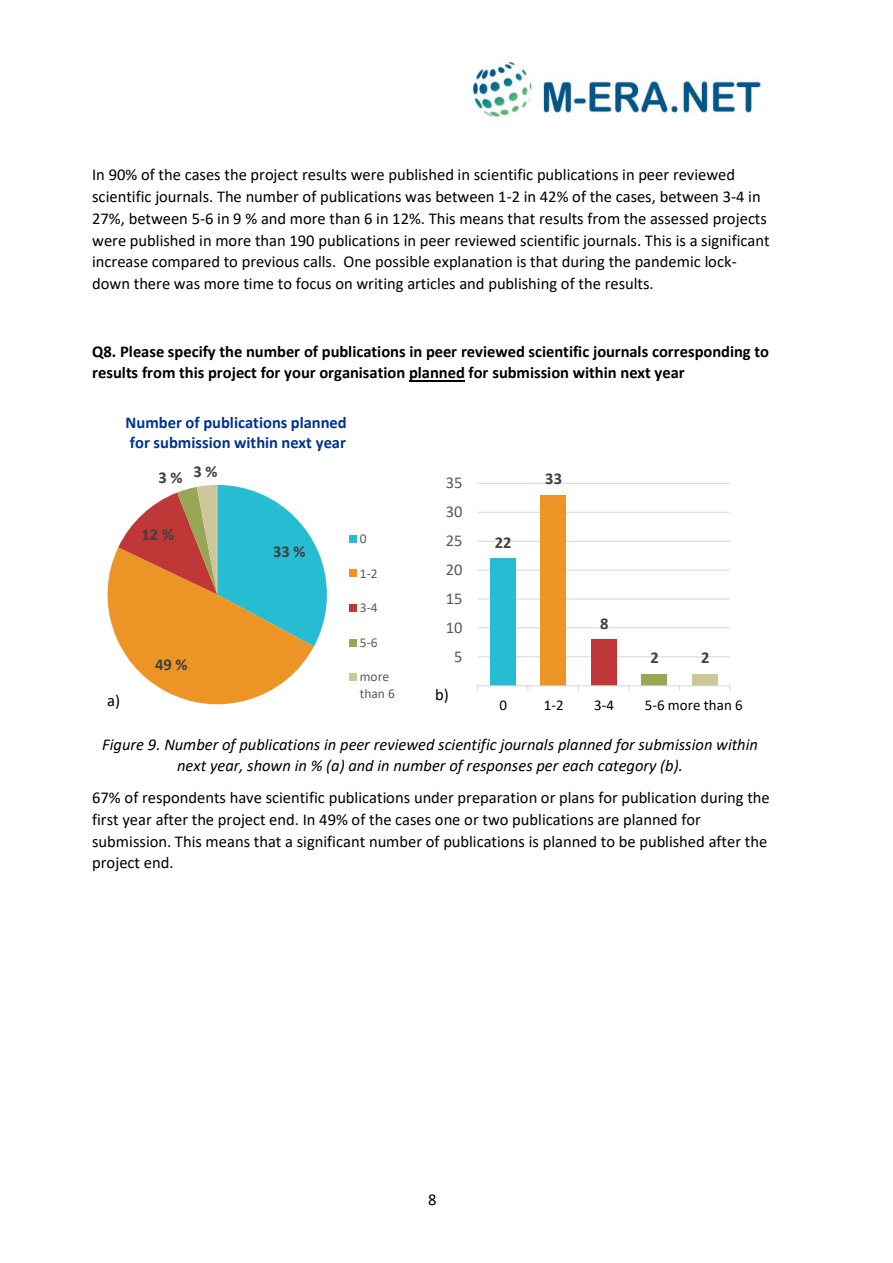
<style>
.page{position:relative;width:893px;height:1263px;background:#fff}
.page>*{position:absolute;margin:0;border:0;box-sizing:border-box;transform-origin:0 0}
.t1{font:16.5px/21.8px "Calibri";color:#000}
.t2{font:700 16.5px/21.6px "Calibri";letter-spacing:-.005em;color:#000}
.t3{font:italic 16.5px/20.9px "Calibri";color:#000;text-align:center}
.t4{font:700 16.5px/20.1px "Calibri";color:#00338d}
.t5{font:700 16.5px "Calibri";letter-spacing:.005em;color:#404040}
.t6{font:16.5px "Calibri";letter-spacing:-.005em;color:#595959}
.t7{font:15px "Calibri";letter-spacing:.005em;color:#000}
.t8{font:13.5px/16.4px "Calibri";color:#595959}
</style>
<div class="page">
<img style="left:471px;top:61px;width:291px;height:57px">
<hr style="left:409px;top:380px;width:56px;height:1px;background:#000">
<svg style="left:107px;top:485px;width:220px;height:220px"></svg>
<div style="left:349px;top:535px;width:7px;height:8px;background:#26bcd2"></div>
<div style="left:349px;top:570px;width:7px;height:7px;background:#ec9526"></div>
<div style="left:349px;top:604px;width:7px;height:8px;background:#bf3737"></div>
<div style="left:349px;top:639px;width:7px;height:7px;background:#99a655"></div>
<div style="left:349px;top:673px;width:7px;height:8px;background:#cec69b"></div>
<div style="left:96px;top:684px;width:50px;height:35px;background:#fff"></div>
<hr style="left:477px;top:656px;width:253px;height:1px;background:#d9d9d9">
<hr style="left:477px;top:627px;width:253px;height:1px;background:#d9d9d9">
<hr style="left:477px;top:599px;width:253px;height:1px;background:#d9d9d9">
<hr style="left:477px;top:570px;width:253px;height:1px;background:#d9d9d9">
<hr style="left:477px;top:541px;width:253px;height:1px;background:#d9d9d9">
<hr style="left:477px;top:512px;width:253px;height:1px;background:#d9d9d9">
<hr style="left:477px;top:483px;width:253px;height:1px;background:#d9d9d9">
<div style="left:490px;top:559px;width:25px;height:127px;background:#26bcd2"></div>
<div style="left:540px;top:495px;width:26px;height:191px;background:#ec9526"></div>
<div style="left:591px;top:640px;width:25px;height:46px;background:#bf3737"></div>
<div style="left:641px;top:674px;width:26px;height:12px;background:#99a655"></div>
<div style="left:692px;top:674px;width:25px;height:12px;background:#cec69b"></div>
<hr style="left:477px;top:685px;width:253px;height:1px;background:#d9d9d9">
<p class="t1" style="left:92px;top:164px;width:679px">In 90% of the cases the project results were published in scientific publications in peer reviewed scientific journals. The number of publications was between 1-2 in 42% of the cases, between 3-4 in 27%, between 5-6 in 9 % and more than 6 in 12%. This means that results from the assessed projects were published in more than 190 publications in peer reviewed scientific journals. This is a significant increase compared to previous calls. One possible explanation is that during the pandemic lock&shy;down there was more time to focus on writing articles and publishing of the results.</p>
<p class="t2" style="left:92px;top:340px;width:678px">Q8. Please specify the number of publications in peer reviewed scientific journals corresponding to results from this project for your organisation planned for submission within next year</p>
<p class="t4" style="left:126px;top:412px;width:223px">Number of publications planned for submission within next year</p>
<p class="t5" style="left:158px;top:464px;width:61px">3 % 3 %</p>
<p class="t5" style="left:141px;top:524px;width:34px">12 %</p>
<p class="t1" style="left:107px;top:689px;width:14px">a)</p>
<p class="t5" style="left:155px;top:654px;width:34px">49 %</p>
<p class="t5" style="left:273px;top:541px;width:34px">33 %</p>
<p class="t8" style="left:360px;top:530px;width:8px">0</p>
<p class="t8" style="left:360px;top:565px;width:19px">1-2</p>
<p class="t8" style="left:360px;top:599px;width:19px">3-4</p>
<p class="t8" style="left:360px;top:634px;width:19px">5-6</p>
<p class="t8" style="left:360px;top:669px;width:37px">more than 6</p>
<p class="t6" style="left:446px;top:473px;width:18px">35</p>
<p class="t6" style="left:446px;top:502px;width:18px">30</p>
<p class="t6" style="left:446px;top:531px;width:18px">25</p>
<p class="t6" style="left:446px;top:559px;width:18px">20</p>
<p class="t6" style="left:446px;top:588px;width:18px">15</p>
<p class="t6" style="left:446px;top:617px;width:18px">10</p>
<p class="t6" style="left:454px;top:646px;width:10px">5</p>
<p class="t1" style="left:435px;top:684px;width:15px">b)</p>
<p class="t5" style="left:495px;top:532px;width:18px">22</p>
<p class="t5" style="left:545px;top:468px;width:18px">33</p>
<p class="t5" style="left:600px;top:613px;width:10px">8</p>
<p class="t5" style="left:651px;top:648px;width:10px">2</p>
<p class="t5" style="left:701px;top:648px;width:10px">2</p>
<p class="t7" style="left:499px;top:696px;width:9px">0</p>
<p class="t7" style="left:544px;top:696px;width:21px">1-2</p>
<p class="t7" style="left:594px;top:696px;width:21px">3-4</p>
<p class="t7" style="left:645px;top:696px;width:99px">5-6 more than 6</p>
<p class="t3" style="left:102px;top:734px;width:657px">Figure 9. Number of publications in peer reviewed scientific journals planned for submission within next year, shown in % (a) and in number of responses per each category (b).</p>
<p class="t1" style="left:92px;top:787px;width:679px">67% of respondents have scientific publications under preparation or plans for publication during the first year after the project end. In 49% of the cases one or two publications are planned for submission. This means that a significant number of publications is planned to be published after the project end.</p>
<p class="t1" style="left:428px;top:1188px;width:10px">8</p>
</div>
